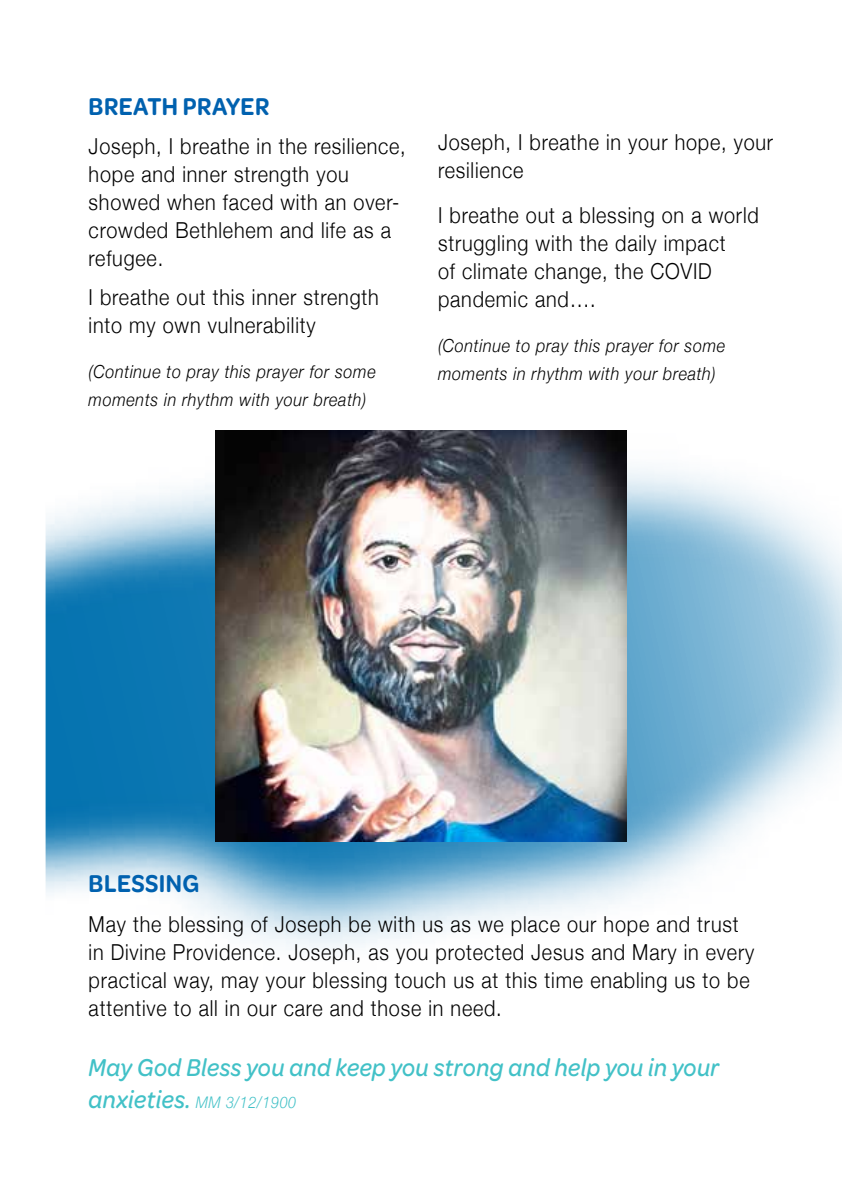
<style>
.page{position:relative;width:842px;height:1191px;background:#fff}
.page>*{position:absolute;margin:0;border:0;box-sizing:border-box;transform-origin:0 0}
.t1{font:italic 500 26px "Omnes";letter-spacing:.02em;color:#42c1c7;scale:.9 1}
.t2{font:600 26px "Omnes";letter-spacing:.02em;color:#0061af;scale:.9 1}
.t3{font:300 22px/28px "Helvetica Neue";letter-spacing:.04em;color:#000;scale:.9 1}
.t4{font:italic 300 18px/28px "Helvetica Neue";letter-spacing:.04em;color:#000;scale:.9 1}
.t5{font:italic 300 16px "Helvetica Neue";letter-spacing:.04em;color:#42c1c7;scale:.9 1}
.s1{font-family:"Omnes";font-weight:500;font-size:26px}
</style>
<div class="page">
<img style="left:45px;top:430px;width:797px;height:518px">
<p class="t2" style="left:89px;top:88px;width:202px">BREATH PRAYER</p>
<p class="t3" style="left:89px;top:130px;width:354px">Joseph, I breathe in the resilience, hope and inner strength you showed when faced with an over&shy;crowded Bethlehem and life as a refugee.</p>
<p class="t3" style="left:89px;top:282px;width:324px">I breathe out this inner strength into my own vulnerability</p>
<p class="t4" style="left:89px;top:357px;width:321px">(Continue to pray this prayer for some moments in rhythm with your breath)</p>
<p class="t3" style="left:438px;top:127px;width:374px">Joseph, I breathe in your hope, your resilience</p>
<p class="t3" style="left:438px;top:200px;width:358px">I breathe out a blessing on a world struggling with the daily impact<br>of climate change, the COVID pandemic and….</p>
<p class="t4" style="left:438px;top:331px;width:321px">(Continue to pray this prayer for some moments in rhythm with your breath)</p>
<p class="t2" style="left:89px;top:865px;width:125px">BLESSING</p>
<p class="t3" style="left:89px;top:908px;width:741px">May the blessing of Joseph be with us as we place our hope and trust in Divine Providence. Joseph, as you protected Jesus and Mary in every practical way, may your blessing touch us at this time enabling us to be attentive to all in our care and those in need.</p>
<p class="t1" style="left:89px;top:1050px;width:702px">May God Bless you and keep you strong and help you in your</p>
<p class="t5" style="left:89px;top:1089px;width:232px"><span class="s1">anxieties.</span> MM 3/12/1900</p>
</div>
